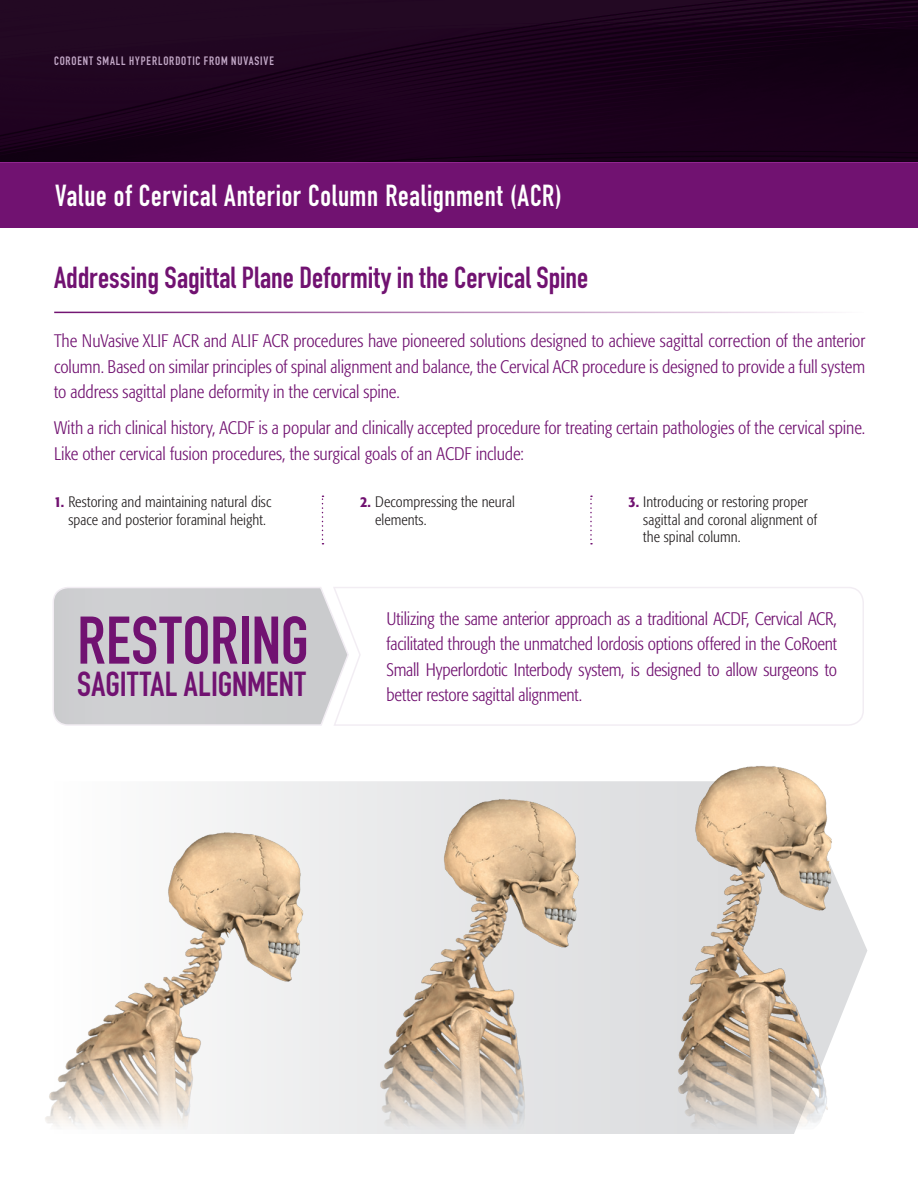
<style>
.page{position:relative;width:918px;height:1188px;background:#fff}
.page>*{position:absolute;margin:0;border:0;box-sizing:border-box;transform-origin:0 0}
.Subhead{font:66.15px "DIN Engschrift Std";letter-spacing:.005em;color:#711271}
.Subhead-2{font:34.2px "DIN Engschrift Std";letter-spacing:.005em;color:#711271}
.Subhead-3{font:30px "DIN Engschrift Std";color:#711271}
.Inside-SS-Page_Headi{font:30px "DIN Engschrift Std";letter-spacing:.025em;color:#fff;scale:.95 1}
.Intro-text{font:300 condensed 18px/25.5px "Formata";letter-spacing:-.005em;color:#711271;text-align:justify}
.Body-text{font:300 condensed 15px/17.2px "Formata";letter-spacing:.005em;color:#231f20}
.MAS_NUV_Bug_text{font:12px "DIN Engschrift Std";letter-spacing:.075em;color:#c3a9c8}
.s1{font-weight:500;color:#711271}
</style>
<div class="page">
<div style="left:0;top:0;width:918px;height:163px;background:#1d001d"></div>
<div style="left:0;top:163px;width:918px;height:64px;background:#711271"></div>
<div style="left:53px;top:587px;width:279px;height:139px;background:#cdced0"></div>
<svg style="left:332px;top:587px;width:532px;height:139px"></svg>
<svg style="left:194px;top:781px;width:601px;height:353px;background:#e4e5e6"></svg>
<svg style="left:322px;top:496px;width:1px;height:48px"></svg>
<svg style="left:590px;top:496px;width:2px;height:48px"></svg>
<hr style="left:54px;top:312px;width:810px;height:1px;background:#711271">
<img style="left:672px;top:766px;width:196px;height:365px">
<img style="left:45px;top:781px;width:264px;height:350px">
<img style="left:364px;top:781px;width:223px;height:350px">
<p class="MAS_NUV_Bug_text" style="left:54px;top:54px;width:221px">COROENT SMALL HYPERLORDOTIC FROM NUVASIVE</p>
<p class="Inside-SS-Page_Headi" style="left:55px;top:178px;width:535px">Value of Cervical Anterior Column Realignment (ACR)</p>
<p class="Subhead-3" style="left:54px;top:260px;width:536px">Addressing Sagittal Plane Deformity in the Cervical Spine</p>
<p class="Intro-text" style="left:54px;top:328px;width:813px">The NuVasive XLIF ACR and ALIF ACR procedures have pioneered solutions designed to achieve sagittal correction of the anterior column. Based on similar principles of spinal alignment and balance, the Cervical ACR procedure is designed to provide a full system to address sagittal plane deformity in the cervical spine.</p>
<p class="Intro-text" style="left:54px;top:415px;width:813px">With a rich clinical history, ACDF is a popular and clinically accepted procedure for treating certain pathologies of the cervical spine.<br>Like other cervical fusion procedures, the surgical goals of an ACDF include:</p>
<p class="Body-text" style="left:54px;top:494px;width:219px;text-align:center"><span class="s1">1.</span> Restoring and maintaining natural disc space and posterior foraminal height.</p>
<p class="Body-text" style="left:375px;top:494px;width:141px;text-indent:-15px"><span class="s1">2.</span> Decompressing the neural elements.</p>
<p class="Body-text" style="left:643px;top:494px;width:175px;text-indent:-15px"><span class="s1">3.</span> Introducing or restoring proper sagittal and coronal alignment of the spinal column.</p>
<p class="Subhead" style="left:77px;top:602px;width:233px">RESTORING</p>
<p class="Subhead-2" style="left:77px;top:664px;width:230px">SAGITTAL ALIGNMENT</p>
<p class="Intro-text" style="left:387px;top:606px;width:452px">Utilizing the same anterior approach as a traditional ACDF, Cervical ACR, facilitated through the unmatched lordosis options offered in the CoRoent Small Hyperlordotic Interbody system, is designed to allow surgeons to better restore sagittal alignment.</p>
</div>
